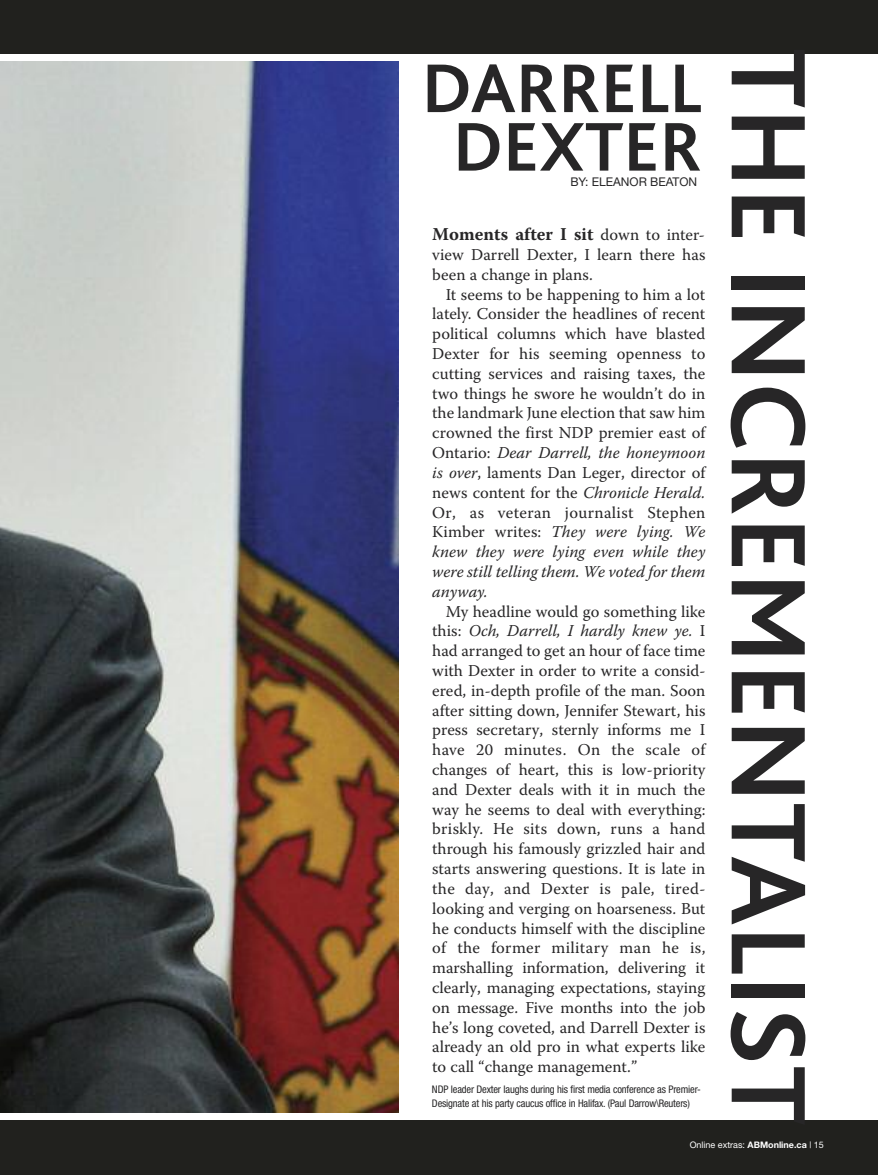
<style>
.page{position:relative;width:878px;height:1175px;background:#fff}
.page>*{position:absolute;margin:0;border:0;box-sizing:border-box;transform-origin:0 0}
.t1{font:700 110.85px "Bliss 2";color:#272627}
.t2{font:700 72px/58.5px "Bliss 2";color:#272627;text-align:center}
.t3{font:700 18px "Warnock Pro";color:#272627}
.t4{font:16.5px/19.8px "Warnock Pro";color:#272627;text-align:justify}
.t5{font:12px "Helvetica Neue";color:#272627}
.t6{font:condensed 10.5px/13.5px "Helvetica Neue";letter-spacing:-.015em;color:#272627}
.t7{font:9px "Helvetica Neue";color:#fff}
.s1{font-weight:400;font-size:16.5px}
.s2{font-style:italic}
.s3{font-weight:700}
</style>
<div class="page">
<img style="left:0;top:62px;width:398px;height:1050px">
<div style="left:0;top:0;width:878px;height:54px;background:#21211e"></div>
<div style="left:0;top:1120px;width:878px;height:54px;background:#21211e"></div>
<h2 class="t2" style="left:422px;top:66px;width:282px">DARRELL<br>DEXTER</h2>
<p class="t5" style="left:570px;top:178px;width:128px">BY: ELEANOR BEATON</p>
<p class="t3" style="left:432px;top:227px;width:274px">Moments after I sit <span class="s1">down to inter-</span></p>
<p class="t4" style="left:432px;top:246px;width:275px">view Darrell Dexter, I learn there has been a change in plans.</p>
<p class="t4" style="left:432px;top:286px;width:275px;text-indent:14px">It seems to be happening to him a lot lately. Consider the headlines of recent political columns which have blasted Dexter for his seeming openness to cutting services and raising taxes, the two things he swore he wouldn’t do in the landmark June election that saw him crowned the first NDP premier east of Ontario: <span class="s2">Dear Darrell, the honeymoon is over</span>, laments Dan Leger, director of news content for the <span class="s2">Chronicle Herald.<br></span>Or, as veteran journalist Stephen Kimber writes: <span class="s2">They were lying. We knew they were lying even while they were still telling them. We voted for them anyway.</span></p>
<p class="t4" style="left:432px;top:602px;width:275px;text-indent:14px">My headline would go something like this: <span class="s2">Och, Darrell, I hardly knew ye.</span> I had arranged to get an hour of face time with Dexter in order to write a consid&shy;ered, in-depth profile of the man. Soon after sitting down, Jennifer Stewart, his press secretary, sternly informs me I have 20 minutes. On the scale of changes of heart, this is low-priority and Dexter deals with it in much the way he seems to deal with everything: briskly. He sits down, runs a hand through his famously grizzled hair and starts answering questions. It is late in the day, and Dexter is pale, tired&shy;looking and verging on hoarseness. But he conducts himself with the discipline of the former military man he is, marshalling information, delivering it clearly, managing expectations, staying on message. Five months into the job he’s long coveted, and Darrell Dexter is already an old pro in what experts like to call “change management.”</p>
<p class="t6" style="left:432px;top:1083px;width:270px">NDP leader Dexter laughs during his first media conference as Premier-<br>Designate at his party caucus office in Halifax. (Paul Darrow\Reuters)</p>
<h1 class="t1" style="left:810px;top:48px;width:1078px;rotate:90deg">THE INCREMENTALIST</h1>
<p class="t7" style="left:689px;top:1141px;width:136px">Online extras: <span class="s3">ABMonline.ca</span> | 15</p>
</div>
